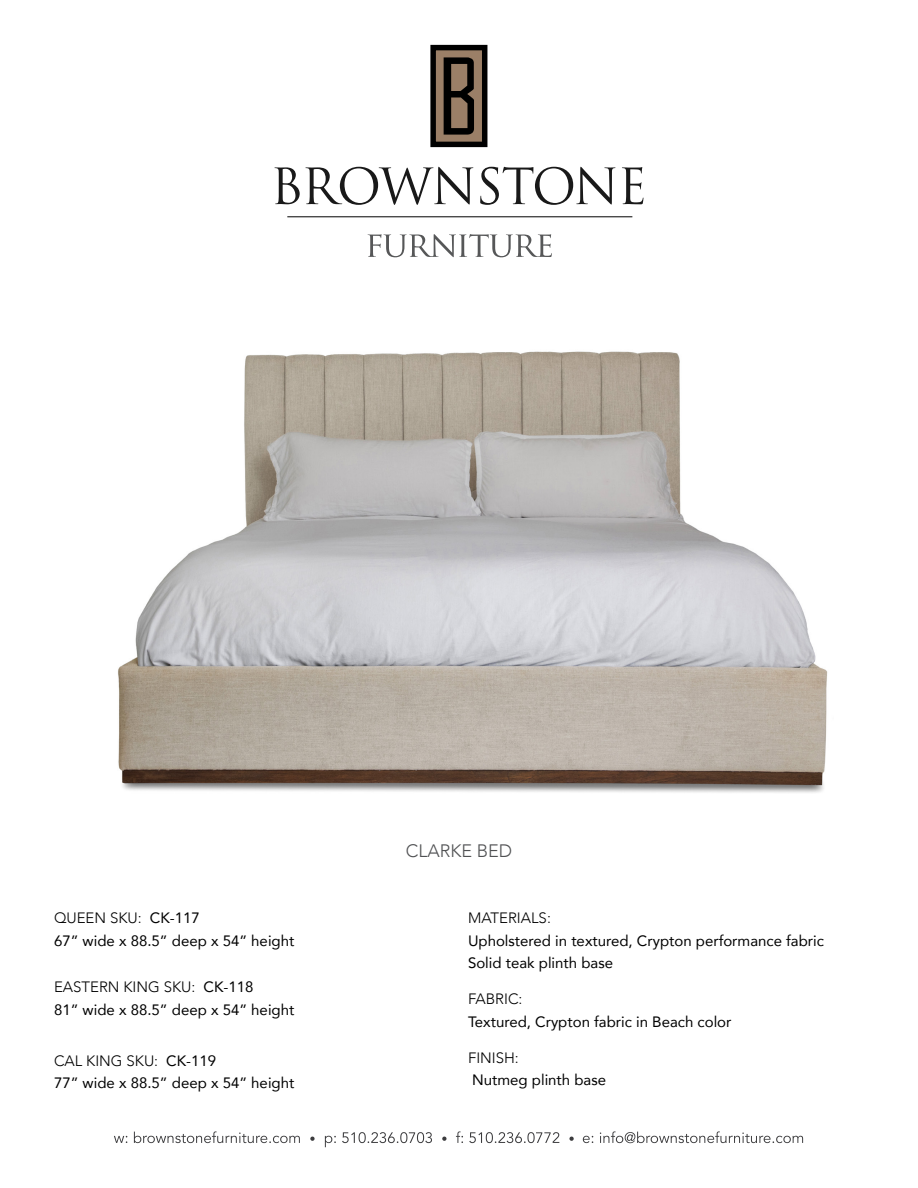
<style>
.page{position:relative;width:918px;height:1188px;background:#fff}
.page>*{position:absolute;margin:0;border:0;box-sizing:border-box;transform-origin:0 0}
.t1{font:300 18px "Avenir";color:#505153}
.t2{font:15px "Avenir";color:#000}
.t3{font:300 15px "Avenir";color:#000}
.s1{font-weight:400}
</style>
<div class="page">
<div style="left:433px;top:48px;width:52px;height:96px;background:#9b7f67"></div>
<div style="left:430px;top:45px;width:57px;height:102px;border:5px solid #000"></div>
<svg style="left:444px;top:57px;width:30px;height:78px"></svg>
<svg style="left:275px;top:167px;width:25px;height:37px"></svg>
<svg style="left:306px;top:167px;width:167px;height:38px"></svg>
<svg style="left:480px;top:167px;width:135px;height:38px"></svg>
<svg style="left:622px;top:167px;width:21px;height:37px"></svg>
<hr style="left:287px;top:217px;width:345px;height:1px;background:#000">
<svg style="left:368px;top:234px;width:184px;height:23px"></svg>
<svg style="left:600px;top:1131px;width:203px;height:12px"></svg>
<svg style="left:583px;top:1136px;width:10px;height:7px"></svg>
<svg style="left:469px;top:1132px;width:105px;height:11px"></svg>
<svg style="left:456px;top:1131px;width:7px;height:12px"></svg>
<svg style="left:342px;top:1132px;width:105px;height:11px"></svg>
<svg style="left:325px;top:1136px;width:11px;height:11px"></svg>
<svg style="left:134px;top:1131px;width:181px;height:12px"></svg>
<svg style="left:114px;top:1136px;width:13px;height:7px"></svg>
<img style="left:118px;top:351px;width:710px;height:442px">
<p class="t3" style="left:54px;top:909px;width:147px">QUEEN SKU: <span class="s1">CK-117</span></p>
<p class="t2" style="left:54px;top:929px;width:242px">67” wide x 88.5” deep x 54” height</p>
<p class="t3" style="left:54px;top:978px;width:201px">EASTERN KING SKU: <span class="s1">CK-118</span></p>
<p class="t2" style="left:54px;top:998px;width:242px">81” wide x 88.5” deep x 54” height</p>
<p class="t3" style="left:54px;top:1052px;width:164px">CAL KING SKU: <span class="s1">CK-119</span></p>
<p class="t2" style="left:54px;top:1071px;width:242px">77” wide x 88.5” deep x 54” height</p>
<p class="t1" style="left:406px;top:840px;width:108px">CLARKE BED</p>
<p class="t3" style="left:468px;top:909px;width:84px">MATERIALS:</p>
<p class="t2" style="left:468px;top:929px;width:358px">Upholstered in textured, Crypton performance fabric</p>
<p class="t2" style="left:468px;top:951px;width:147px">Solid teak plinth base</p>
<p class="t3" style="left:468px;top:990px;width:56px">FABRIC:</p>
<p class="t2" style="left:468px;top:1010px;width:265px">Textured, Crypton fabric in Beach color</p>
<p class="t3" style="left:468px;top:1049px;width:52px">FINISH:</p>
<p class="t2" style="left:472px;top:1068px;width:135px">Nutmeg plinth base</p>
</div>
